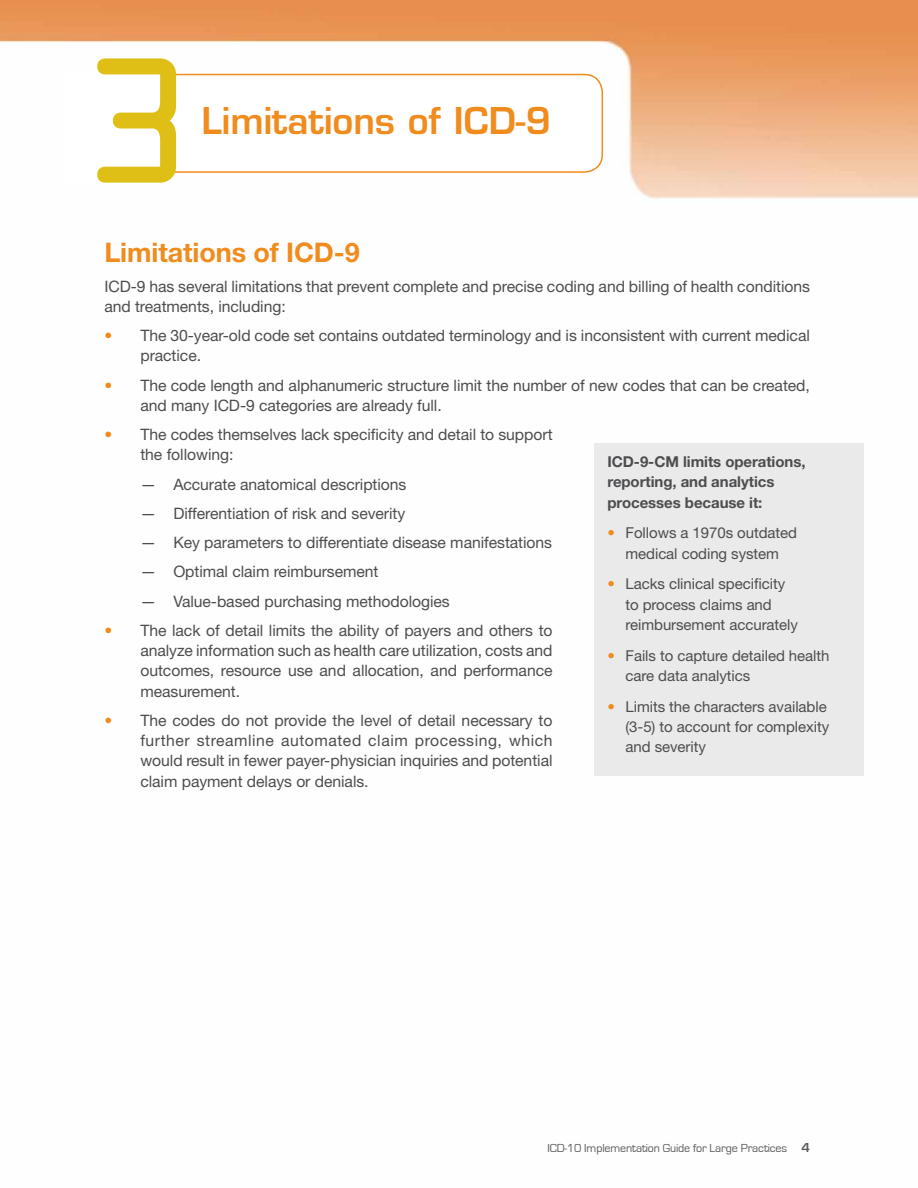
<style>
.page{position:relative;width:918px;height:1188px;background:#fff}
.page>*{position:absolute;margin:0;border:0;box-sizing:border-box;transform-origin:0 0}
.t1{font:159.6px "OCRA Std";color:#dfbf16}
.t2{font:600 36px "Eurostile";color:#f08b1d}
.t3{font:700 27px "Helvetica Neue LT Std";letter-spacing:-.005em;color:#f08b1d}
.t4{font:15.75px/20.2px "Helvetica Neue LT Std";letter-spacing:-.005em;color:#4d4d4f}
.t5{font:15.75px "Helvetica Neue LT Std";color:#f08b1d}
.t6{font:15px/20.2px "Helvetica Neue LT Std";letter-spacing:-.005em;color:#4d4d4f}
.t7{font:700 15px/20.2px "Helvetica Neue LT Std";letter-spacing:-.005em;color:#4d4d4f}
.t8{font:15px "Helvetica Neue LT Std";color:#f08b1d}
.t9{font:12px "Eurostile";letter-spacing:-.01em;color:#58595b}
.s1{font-weight:600}
</style>
<div class="page">
<img style="left:0;top:0;width:918px;height:200px">
<div style="left:594px;top:443px;width:270px;height:333px;background:#eaeaeb"></div>
<div style="left:133px;top:75px;width:469px;height:97px;background:#fff;border-radius:18px"></div>
<div style="left:132px;top:74px;width:471px;height:99px;border:2px solid #f08b1d;border-radius:18px"></div>
<div style="left:67px;top:72px;width:108px;height:112px;background:#fff"></div>
<h2 class="t1" style="left:79px;top:51px;width:116px">3</h2>
<h2 class="t2" style="left:202px;top:98px;width:351px">Limitations of ICD-9</h2>
<h3 class="t3" style="left:104px;top:236px;width:257px">Limitations of ICD-9</h3>
<p class="t4" style="left:104px;top:276px;width:707px">Icd-9 has several limitations that prevent complete and precise coding and billing of health conditions and treatments, including:</p>
<p class="t4" style="left:140px;top:325px;width:671px">The 30-year-old code set contains outdated terminology and is inconsistent with current medical practice.</p>
<p class="t4" style="left:140px;top:375px;width:671px">The code length and alphanumeric structure limit the number of new codes that can be created, and many Icd-9 categories are already full.</p>
<p class="t4" style="left:140px;top:424px;width:414px">The codes themselves lack specificity and detail to support the following:</p>
<p class="t4" style="left:173px;top:474px;width:235px">Accurate anatomical descriptions</p>
<p class="t4" style="left:173px;top:503px;width:234px">differentiation of risk and severity</p>
<p class="t4" style="left:173px;top:532px;width:380px">Key parameters to differentiate disease manifestations</p>
<p class="t4" style="left:173px;top:561px;width:207px">Optimal claim reimbursement</p>
<p class="t4" style="left:173px;top:591px;width:278px">Value-based purchasing methodologies</p>
<p class="t4" style="left:140px;top:620px;width:414px;text-align:justify">The lack of detail limits the ability of payers and others to analyze information such as health care utilization, costs and outcomes, resource use and allocation, and performance measurement.</p>
<p class="t4" style="left:140px;top:710px;width:414px;text-align:justify">The codes do not provide the level of detail necessary to further streamline automated claim processing, which would result in fewer payer-physician inquiries and potential claim payment delays or denials.</p>
<p class="t5" style="left:104px;top:326px;width:9px">•</p>
<p class="t5" style="left:104px;top:376px;width:9px">•</p>
<p class="t5" style="left:104px;top:425px;width:9px">•</p>
<h3 class="t7" style="left:608px;top:451px;width:200px">ICD-9-CM limits operations, reporting, and analytics processes because it:</h3>
<p class="t6" style="left:626px;top:523px;width:173px">Follows a 1970s outdated medical coding system</p>
<p class="t6" style="left:626px;top:574px;width:174px">Lacks clinical specificity to process claims and reimbursement accurately</p>
<p class="t6" style="left:626px;top:645px;width:206px">Fails to capture detailed health care data analytics</p>
<p class="t6" style="left:626px;top:696px;width:205px">Limits the characters available (3-5) to account for complexity and severity</p>
<p class="t4" style="left:140px;top:469px;width:17px;line-height:29.2px;text-align:justify">— — — — —</p>
<p class="t8" style="left:608px;top:524px;width:9px">•</p>
<p class="t8" style="left:608px;top:575px;width:9px">•</p>
<p class="t5" style="left:104px;top:621px;width:9px">•</p>
<p class="t8" style="left:608px;top:646px;width:9px">•</p>
<p class="t8" style="left:608px;top:697px;width:9px">•</p>
<p class="t5" style="left:104px;top:711px;width:9px">•</p>
<p class="t9" style="left:547px;top:1141px;width:264px">ICD-10 Implementation Guide for Large Practices <span class="s1">4</span></p>
</div>
